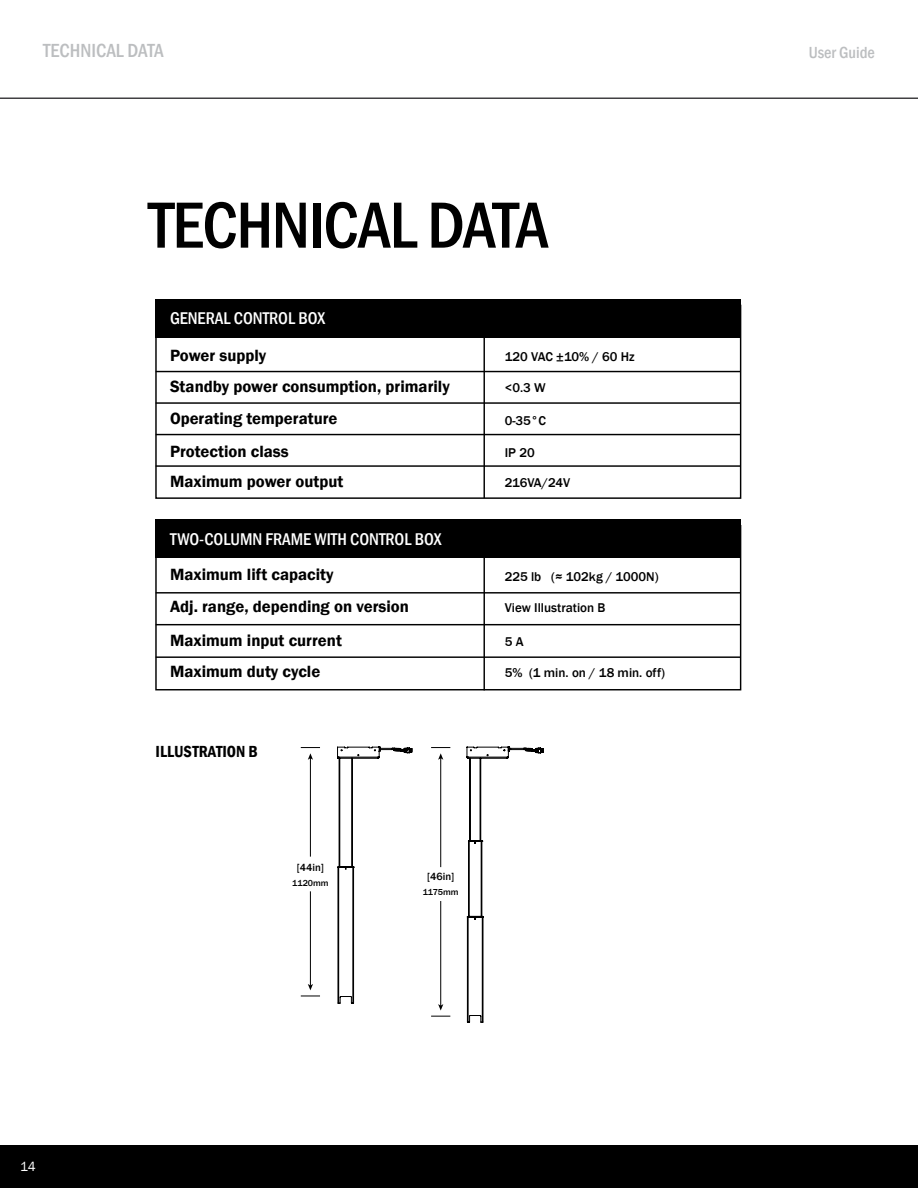
<style>
.page{position:relative;width:918px;height:1188px;background:#fff}
.page>*{position:absolute;margin:0;border:0;box-sizing:border-box;transform-origin:0 0}
.t1{font:500 condensed 67.5px "Franklin Gothic";letter-spacing:-.02em;color:#000}
.t2{font:500 condensed 19.5px "Franklin Gothic";color:#bcbec0}
.t3{font:500 condensed 17.4px "Franklin Gothic";color:#fff}
.t4{font:600 16.65px "Franklin Gothic";color:#000}
.t5{font:600 condensed 16.5px "Franklin Gothic";color:#000}
.t6{font:500 condensed 16.5px "Franklin Gothic";color:#bcbec0}
.t7{font:13.5px "Franklin Gothic";color:#fff}
.t8{font:500 13.05px "Franklin Gothic";color:#000}
.t9{font:500 13.05px "Franklin Gothic";letter-spacing:-.02em;color:#000}
.t10{font:500 10.65px "Franklin Gothic";color:#000}
.t11{font:500 8.85px "Franklin Gothic";color:#000}
</style>
<div class="page">
<div style="left:0;top:1145px;width:918px;height:43px;background:#000"></div>
<svg style="left:0;top:97px;width:918px;height:2px;background:#706f71"></svg>
<div style="left:155px;top:300px;width:586px;height:38px;background:#000"></div>
<div style="left:155px;top:519px;width:586px;height:39px;background:#000"></div>
<div style="left:155px;top:305px;width:586px;height:194px;border:1px solid #000"></div>
<hr style="left:156px;top:465px;width:584px;height:2px;background:#000">
<hr style="left:156px;top:434px;width:584px;height:1px;background:#000">
<hr style="left:156px;top:402px;width:584px;height:2px;background:#000">
<hr style="left:156px;top:371px;width:584px;height:1px;background:#000">
<div style="left:155px;top:525px;width:586px;height:165px;border:1px solid #000"></div>
<hr style="left:156px;top:592px;width:584px;height:2px;background:#000">
<hr style="left:156px;top:656px;width:584px;height:2px;background:#000">
<hr style="left:156px;top:624px;width:584px;height:1px;background:#000">
<hr style="left:483px;top:337px;width:2px;height:161px;background:#000">
<hr style="left:483px;top:552px;width:2px;height:138px;background:#000">
<svg style="left:337px;top:746px;width:207px;height:276px"></svg>
<hr style="left:310px;top:891px;width:1px;height:95px;background:#000">
<svg style="left:308px;top:984px;width:5px;height:6px"></svg>
<svg style="left:301px;top:996px;width:19px;height:1px"></svg>
<hr style="left:440px;top:901px;width:1px;height:105px;background:#000">
<svg style="left:431px;top:1004px;width:19px;height:13px"></svg>
<svg style="left:301px;top:747px;width:19px;height:13px"></svg>
<hr style="left:310px;top:758px;width:1px;height:99px;background:#000">
<svg style="left:431px;top:747px;width:19px;height:13px"></svg>
<hr style="left:440px;top:758px;width:1px;height:109px;background:#000">
<p class="t2" style="left:43px;top:38px;width:122px">TECHNICAL DATA</p>
<h1 class="t1" style="left:148px;top:181px;width:402px">TECHNICAL DATA</h1>
<p class="t3" style="left:170px;top:307px;width:157px">GENERAL CONTROL BOX</p>
<p class="t4" style="left:170px;top:345px;width:98px">Power supply</p>
<p class="t8" style="left:505px;top:349px;width:131px">120 VAC ±10% / 60 Hz</p>
<p class="t4" style="left:170px;top:376px;width:281px">Standby power consumption, primarily</p>
<p class="t8" style="left:505px;top:380px;width:42px">&lt;0.3 W</p>
<p class="t4" style="left:170px;top:409px;width:169px">Operating temperature</p>
<p class="t8" style="left:505px;top:413px;width:43px">0-35°C</p>
<p class="t4" style="left:170px;top:441px;width:120px">Protection class</p>
<p class="t8" style="left:505px;top:444px;width:31px">IP 20</p>
<p class="t4" style="left:170px;top:471px;width:175px">Maximum power output</p>
<p class="t9" style="left:505px;top:475px;width:67px">216VA/24V</p>
<p class="t3" style="left:170px;top:528px;width:273px">TWO-COLUMN FRAME WITH CONTROL BOX</p>
<p class="t4" style="left:170px;top:565px;width:165px">Maximum lift capacity</p>
<p class="t8" style="left:505px;top:568px;width:155px">225 lb (≈ 102kg / 1000N)</p>
<p class="t4" style="left:170px;top:596px;width:241px">Adj. range, depending on version</p>
<p class="t8" style="left:505px;top:600px;width:102px">View Illustration B</p>
<p class="t4" style="left:170px;top:630px;width:173px">Maximum input current</p>
<p class="t8" style="left:505px;top:634px;width:20px">5 A</p>
<p class="t4" style="left:170px;top:662px;width:152px">Maximum duty cycle</p>
<p class="t8" style="left:505px;top:665px;width:162px">5% (1 min. on / 18 min. off)</p>
<p class="t7" style="left:20px;top:1158px;width:17px">14</p>
<p class="t5" style="left:156px;top:740px;width:104px">ILLUSTRATION B</p>
<p class="t10" style="left:297px;top:860px;width:29px">[44in]</p>
<p class="t11" style="left:292px;top:877px;width:38px">1120mm</p>
<p class="t10" style="left:427px;top:870px;width:29px">[46in]</p>
<p class="t11" style="left:423px;top:887px;width:37px">1175mm</p>
<p class="t6" style="left:809px;top:41px;width:68px">User Guide</p>
</div>
